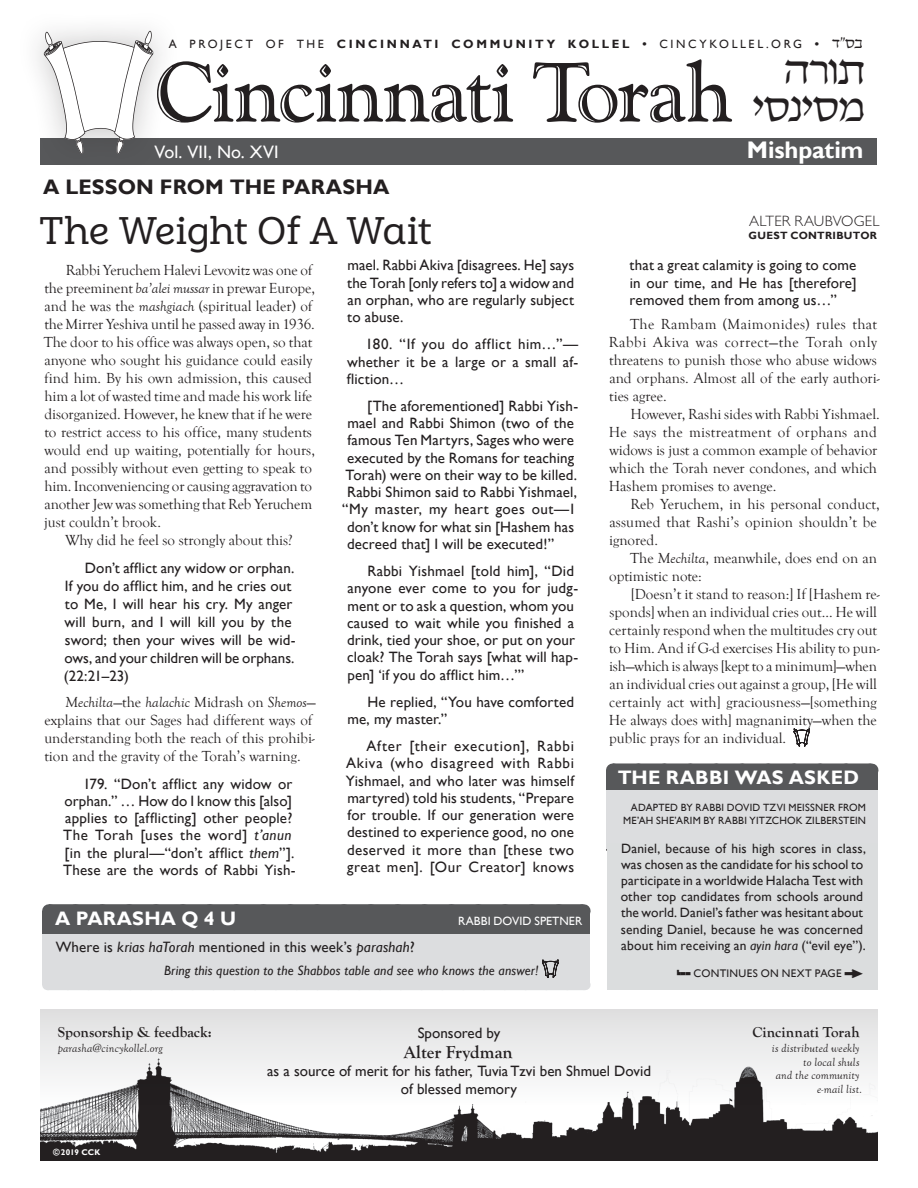
<style>
.page{position:relative;width:918px;height:1188px;background:#fff}
.page>*{position:absolute;margin:0;border:0;box-sizing:border-box;transform-origin:0 0}
.t1{font:84px "Goudy Handtooled BT";letter-spacing:-.01em;color:#231f20}
.t2{font:500 39px "Weekly Alt";letter-spacing:-.015em;color:#231f20}
.t3{font:39px/37.5px "UD Hadar";color:#231f20}
.t4{font:700 24px "Gill Sans";letter-spacing:-.005em;color:#fff}
.t5{font:700 21px "Gill Sans";letter-spacing:.005em;color:#231f20}
.t6{font:700 19.5px "Gill Sans";letter-spacing:.005em;color:#fff}
.t7{font:18px "Gill Sans";letter-spacing:.005em;color:#fff}
.t8{font:700 18px "Goudy Old Style T";color:#231f20}
.t9{font:15px/18px "Goudy Old Style T";color:#231f20}
.t10{font:15px/17.2px "Gill Sans";letter-spacing:.01em;color:#231f20}
.t11{font:700 15px "Goudy Old Style T";letter-spacing:.005em;color:#231f20}
.t12{font:15px "Gill Sans";letter-spacing:.035em;color:#231f20}
.t13{font:300 15px "Gill Sans Std";letter-spacing:.01em;color:#231f20}
.t14{font:14.25px "UD Hadar";color:#231f20}
.t15{font:13.5px/16.2px "Gill Sans";letter-spacing:.01em;color:#231f20}
.t16{font:italic 13.5px "Gill Sans";letter-spacing:.01em;color:#231f20}
.t17{font:italic 12px/13.5px "Goudy Old Style T";letter-spacing:.01em;color:#231f20;text-align:right}
.t18{font:12px "Gill Sans";letter-spacing:.22em;color:#231f20}
.t19{font:12px "Gill Sans";letter-spacing:.005em;color:#fff}
.t20{font:11.1px "Gill Sans";letter-spacing:.03em;color:#231f20}
.t21{font:10.5px/12.6px "Gill Sans";letter-spacing:.02em;color:#231f20;text-align:right}
.t22{font:700 10.5px "Gill Sans";letter-spacing:.025em;color:#231f20}
.t23{font:700 8.25px "Gill Sans";letter-spacing:.025em;color:#fff}
.s1{font-weight:700}
.s2{font-family:"UD Hadar";font-size:14.25px}
.s3{font-style:italic}
.s4{font-family:"P22 Underground Extras"}
.s5{font-size:9px}
</style>
<div class="page">
<div style="left:40px;top:138px;width:838px;height:27px;background:#57585a"></div>
<svg style="left:794px;top:728px;width:16px;height:18px"></svg>
<img style="left:40px;top:1104px;width:838px;height:57px">
<svg style="left:40px;top:1010px;width:838px;height:94px"></svg>
<div style="left:16px;top:4px;width:166px;height:176px;background:#231f20;opacity:.26"></div>
<svg style="left:44px;top:31px;width:138px;height:123px"></svg>
<div style="left:606px;top:770px;width:272px;height:20px;background:#57585a"></div>
<div style="left:606px;top:790px;width:272px;height:60px;background:#dcdddf"></div>
<div style="left:613px;top:763px;width:258px;height:14px;background:#57585a"></div>
<hr style="left:606px;top:849px;width:272px;height:1px;background:#231f20">
<svg style="left:639px;top:763px;width:219px;height:1px"></svg>
<div style="left:607px;top:843px;width:271px;height:147px;background:#dbddde"></div>
<div style="left:42px;top:911px;width:548px;height:24px;background:#57585a"></div>
<div style="left:42px;top:935px;width:548px;height:50px;background:#dcdddf"></div>
<div style="left:49px;top:904px;width:534px;height:14px;background:#57585a"></div>
<div style="left:47px;top:980px;width:537px;height:10px;background:#dcdddf"></div>
<svg style="left:76px;top:904px;width:494px;height:1px"></svg>
<svg style="left:542px;top:960px;width:17px;height:18px"></svg>
<p class="t18" style="left:169px;top:37px;width:695px">A PROJECT OF THE <span class="s1">CINCINNATI COMMUNITY KOLLEL •</span> CINCYKOLLEL.ORG <span class="s1">•</span> <span class="s2">ד" ב</span></p>
<p class="t14" style="left:845px;top:36px;width:12px">ס</p>
<h1 class="t1" style="left:154px;top:40px;width:712px">Cincinnati Torah <sup>תור</sup></h1>
<h2 class="t3" style="left:752px;top:52px;width:114px;text-indent:31px">ה<br>סי סינ מ</h2>
<p class="t7" style="left:155px;top:141px;width:126px">Vol. VII, No. XVI</p>
<h3 class="t4" style="left:747px;top:135px;width:118px">Mishpatim</h3>
<h3 class="t5" style="left:43px;top:175px;width:348px">A LESSON FROM THE PARASHA</h3>
<h2 class="t2" style="left:39px;top:209px;width:394px">The Weight Of A Wait</h2>
<p class="t13" style="left:749px;top:213px;width:132px">ALTER RAUBVOGEL</p>
<p class="t22" style="left:749px;top:229px;width:130px">GUEST CONTRIBUTOR</p>
<p class="t10" style="left:347px;top:257px;width:228px;text-align:justify">mael. Rabbi Akiva [disagrees. He] says the Torah [only refers to] a widow and an orphan, who are regularly subject to abuse.</p>
<p class="t10" style="left:347px;top:336px;width:233px;text-align:justify;text-indent:19px">180. “If you do afflict him…”— whether it be a large or a small af&shy;fliction…</p>
<p class="t10" style="left:367px;top:398px;width:212px">[The aforementioned] Rabbi Yish-</p>
<p class="t10" style="left:347px;top:415px;width:228px">mael and Rabbi Shimon (two of the</p>
<p class="t10" style="left:348px;top:432px;width:228px">famous Ten Martyrs, Sages who were</p>
<p class="t10" style="left:347px;top:449px;width:229px">executed by the Romans for teaching</p>
<p class="t10" style="left:346px;top:467px;width:233px">Torah) were on their way to be killed.</p>
<p class="t10" style="left:347px;top:484px;width:231px">Rabbi Shimon said to Rabbi Yishmael,</p>
<p class="t12" style="left:342px;top:501px;width:234px">“My master, my heart goes out—I</p>
<p class="t10" style="left:347px;top:518px;width:229px">don’t know for what sin [Hashem has</p>
<p class="t10" style="left:347px;top:536px;width:209px">decreed that] I will be executed!”</p>
<p class="t10" style="left:347px;top:563px;width:233px;text-indent:20px">Rabbi Yishmael [told him], “Did anyone ever come to you for judg&shy;ment or to ask a question, whom you caused to wait while you finished a drink, tied your shoe, or put on your cloak? The Torah says [what will hap&shy;pen] ‘if you do afflict him…’”</p>
<p class="t10" style="left:347px;top:693px;width:228px;text-indent:20px">He replied, “You have comforted me, my master.”</p>
<p class="t10" style="left:346px;top:738px;width:230px;text-align:justify;text-indent:20px">After [their execution], Rabbi Akiva (who disagreed with Rabbi Yishmael, and who later was himself martyred) told his students, “Prepare for trouble. If our generation were destined to experience good, no one deserved it more than [these two great men]. [Our Creator] knows</p>
<p class="t10" style="left:630px;top:257px;width:229px;text-align:justify">that a great calamity is going to come in our time, and He has [therefore] removed them from among us…”</p>
<p class="t9" style="left:609px;top:316px;width:272px;text-indent:21px">The Rambam (Maimonides) rules that Rabbi Akiva was correct—the Torah only threatens to punish those who abuse widows and orphans. Almost all of the early authori&shy;ties agree.</p>
<p class="t9" style="left:609px;top:406px;width:273px;text-indent:22px">However, Rashi sides with Rabbi Yishmael.<br>He says the mistreatment of orphans and widows is just a common example of behavior which the Torah never condones, and which Hashem promises to avenge.</p>
<p class="t9" style="left:609px;top:496px;width:272px;text-indent:21px">Reb Yeruchem, in his personal conduct, assumed that Rashi’s opinion shouldn’t be ignored.</p>
<p class="t9" style="left:609px;top:550px;width:269px;text-indent:21px">The <span class="s3">Mechilta</span>, meanwhile, does end on an optimistic note:</p>
<p class="t9" style="left:609px;top:586px;width:272px;text-indent:22px">[Doesn’t it stand to reason:] If [Hashem re&shy;sponds] when an individual cries out… He will certainly respond when the multitudes cry out to Him. And if G-d exercises His ability to pun&shy;ish—which is always [kept to a minimum]—when an individual cries out against a group, [He will certainly act with] graciousness—[something He always does with] magnanimity—when the public prays for an individual.</p>
<p class="t9" style="left:44px;top:262px;width:273px;text-indent:22px">Rabbi Yeruchem Halevi Levovitz was one of the preeminent <span class="s3">ba’alei mussar</span> in prewar Europe, and he was the <span class="s3">mashgiach</span> (spiritual leader) of the Mirrer Yeshiva until he passed away in 1936.<br>The door to his office was always open, so that anyone who sought his guidance could easily find him. By his own admission, this caused him a lot of wasted time and made his work life disorganized. However, he knew that if he were to restrict access to his office, many students would end up waiting, potentially for hours, and possibly without even getting to speak to him. Inconveniencing or causing aggravation to another Jew was something that Reb Yeruchem just couldn’t brook.</p>
<p class="t9" style="left:65px;top:532px;width:229px">Why did he feel so strongly about this?</p>
<p class="t10" style="left:64px;top:560px;width:233px;line-height:18px;text-indent:21px">Don’t afflict any widow or orphan.<br>If you do afflict him, and he cries out to Me, I will hear his cry. My anger will burn, and I will kill you by the sword; then your wives will be wid&shy;ows, and your children will be orphans. (22:21–23)</p>
<p class="t9" style="left:44px;top:694px;width:273px;text-indent:21px"><span class="s3">Mechilta</span>—the <span class="s3">halachic</span> Midrash on <span class="s3">Shemos</span>— explains that our Sages had different ways of understanding both the reach of this prohibi&shy;tion and the gravity of the Torah’s warning.</p>
<p class="t10" style="left:63px;top:775px;width:234px;text-indent:20px">179. “Don’t afflict any widow or orphan.” … How do I know this [also] applies to [afflicting] other people?<br>The Torah [uses the word] <span class="s3">t’anun </span>[in the plural—“don’t afflict <span class="s3">them</span>”].<br>These are the words of Rabbi Yish-</p>
<h3 class="t6" style="left:618px;top:766px;width:243px">THE RABBI WAS ASKED</h3>
<p class="t21" style="left:623px;top:802px;width:244px">ADAPTED BY RABBI DOVID TZVI MEISSNER FROM<br>ME’AH SHE’ARIM BY RABBI YITZCHOK ZILBERSTEIN</p>
<p class="t15" style="left:621px;top:840px;width:247px">Daniel, because of his high scores in class, was chosen as the candidate for his school to participate in a worldwide Halacha Test with other top candidates from schools around the world. Daniel’s father was hesitant about sending Daniel, because he was concerned about him receiving an <span class="s3">ayin hara</span> (“evil eye”).</p>
<h3 class="t6" style="left:55px;top:907px;width:183px">A PARASHA Q 4 U</h3>
<p class="t19" style="left:458px;top:914px;width:126px">RABBI DOVID SPETNER</p>
<p class="t10" style="left:56px;top:938px;width:361px">Where is <span class="s3">krias haTorah</span> mentioned in this week’s <span class="s3">parashah</span>?</p>
<p class="t16" style="left:164px;top:962px;width:376px">Bring this question to the Shabbos table and see who knows the answer!</p>
<p class="t20" style="left:677px;top:967px;width:188px"><span class="s4">L55</span> CONTINUES ON NEXT PAGE <span class="s4">p</span></p>
<p class="t11" style="left:58px;top:1024px;width:156px">Sponsorship &amp; feedback:</p>
<p class="t17" style="left:58px;top:1042px;width:106px">parasha@cincykollel.org</p>
<p class="t23" style="left:53px;top:1147px;width:49px"><span class="s5">©</span>2019 CCK</p>
<p class="t10" style="left:418px;top:1025px;width:84px">Sponsored by</p>
<p class="t8" style="left:404px;top:1042px;width:110px">Alter Frydman</p>
<p class="t10" style="left:267px;top:1062px;width:386px;line-height:18px;text-align:center">as a source of merit for his father, Tuvia Tzvi ben Shmuel Dovid of blessed memory</p>
<p class="t11" style="left:752px;top:1024px;width:109px">Cincinnati Torah</p>
<p class="t17" style="left:772px;top:1042px;width:92px">is distributed weekly to local shuls<br>and the community e-mail list.</p>
</div>
